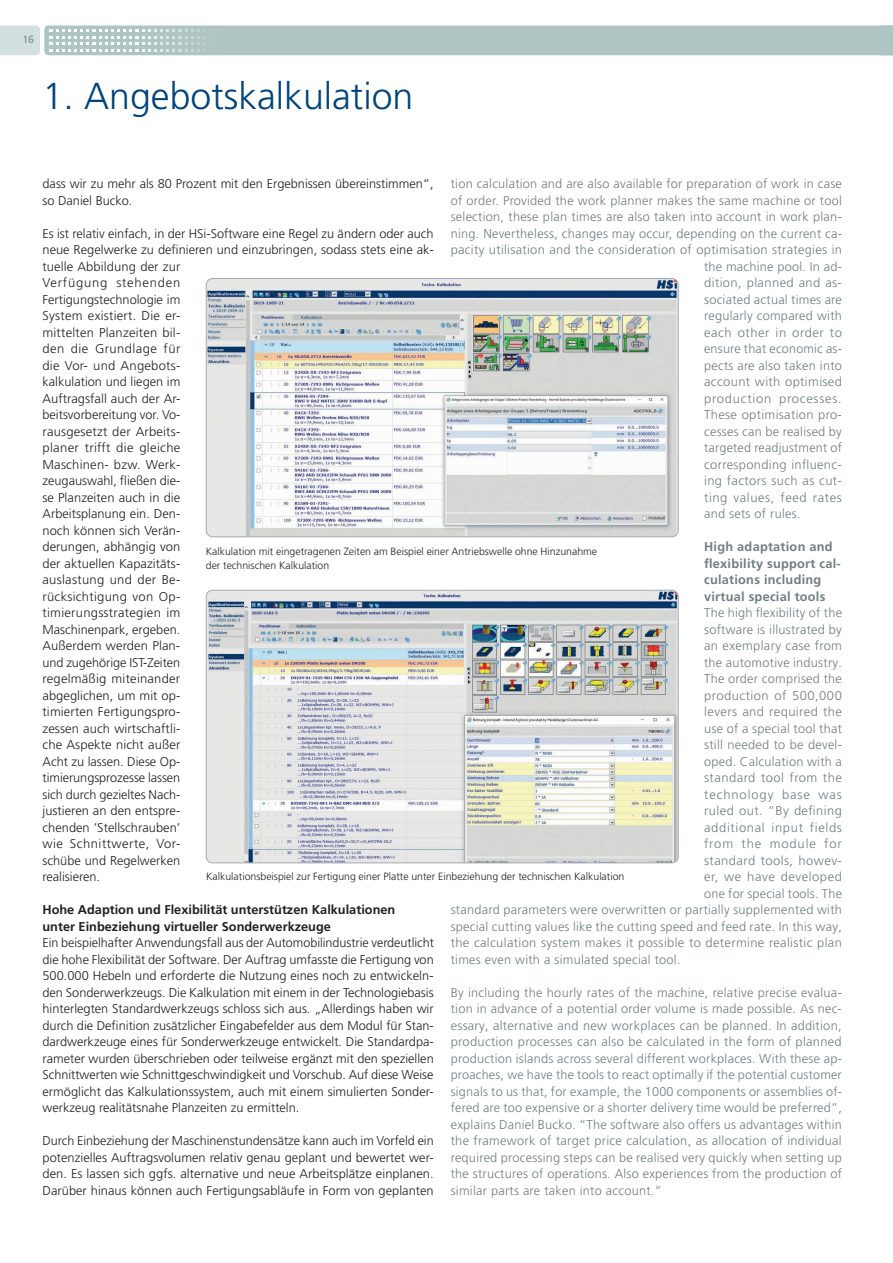
<style>
.page{position:relative;width:893px;height:1263px;background:#fff}
.page>*{position:absolute;margin:0;border:0;box-sizing:border-box;transform-origin:0 0}
.t1{font:300 37.5px "Frutiger LT Pro";color:#00447b}
.t2{font:300 12.75px/16.5px "Frutiger LT Pro";color:#231f20}
.t3{font:300 12.75px/16.5px "Frutiger LT Pro";letter-spacing:.02em;color:#717d83;text-align:justify}
.t4{font:700 12.75px/16.5px "Frutiger LT Pro";color:#231f20}
.t5{font:700 12.75px/16.5px "Frutiger LT Pro";letter-spacing:.02em;color:#717d83}
.t6{font:300 12.75px "Frutiger LT Pro";letter-spacing:.04em;color:#717d83}
.t7{font:300 12.75px "Frutiger LT Pro";letter-spacing:.05em;color:#717d83}
.t8{font:300 12.75px "Frutiger LT Pro";letter-spacing:.06em;color:#717d83}
.t9{font:300 12.75px "Frutiger LT Pro";letter-spacing:.07em;color:#717d83}
.t10{font:300 12.75px "Frutiger LT Pro";letter-spacing:.065em;color:#717d83}
.t11{font:300 10.5px/13.5px "Frutiger LT Pro";color:#231f20}
.t12{font:10.5px "Frutiger LT Pro";color:#719493}
</style>
<div class="page">
<svg style="left:0;top:26px;width:893px;height:29px;background:#b2c8c7"></svg>
<img style="left:206px;top:278px;width:471px;height:259px">
<div style="left:206px;top:278px;width:473px;height:259px;border:1px solid #a8a9ad;border-radius:6px"></div>
<img style="left:206px;top:590px;width:471px;height:273px">
<div style="left:206px;top:590px;width:473px;height:273px;border:1px solid #a8a9ad;border-radius:6px"></div>
<p class="t12" style="left:22px;top:33px;width:13px">16</p>
<h1 class="t1" style="left:43px;top:74px;width:372px">1. Angebotskalkulation</h1>
<p class="t3" style="left:451px;top:176px;width:393px">tion calculation and are also available for preparation of work in case</p>
<p class="t3" style="left:451px;top:192px;width:393px">of order. Provided the work planner makes the same machine or tool</p>
<p class="t3" style="left:451px;top:209px;width:393px">selection, these plan times are also taken into account in work plan-</p>
<p class="t3" style="left:451px;top:225px;width:393px">ning. Nevertheless, changes may occur, depending on the current ca-</p>
<p class="t3" style="left:451px;top:242px;width:393px">pacity utilisation and the consideration of optimisation strategies in</p>
<p class="t3" style="left:704px;top:258px;width:139px">the machine pool. In ad-</p>
<p class="t3" style="left:704px;top:275px;width:139px">dition, planned and as-</p>
<p class="t3" style="left:704px;top:291px;width:139px">sociated actual times are</p>
<p class="t3" style="left:704px;top:308px;width:139px">regularly compared with</p>
<p class="t6" style="left:704px;top:325px;width:139px">each other in order to</p>
<p class="t3" style="left:704px;top:341px;width:139px">ensure that economic as-</p>
<p class="t3" style="left:704px;top:357px;width:139px">pects are also taken into</p>
<p class="t3" style="left:704px;top:374px;width:139px">account with optimised</p>
<p class="t8" style="left:704px;top:391px;width:139px">production processes.</p>
<p class="t3" style="left:704px;top:407px;width:139px">These optimisation pro-</p>
<p class="t3" style="left:704px;top:423px;width:139px">cesses can be realised by</p>
<p class="t3" style="left:704px;top:440px;width:139px">targeted readjustment of</p>
<p class="t3" style="left:704px;top:456px;width:139px">corresponding influenc-</p>
<p class="t3" style="left:704px;top:473px;width:139px">ing factors such as cut-</p>
<p class="t6" style="left:704px;top:490px;width:139px">ting values, feed rates</p>
<p class="t3" style="left:704px;top:506px;width:98px">and sets of rules.</p>
<p class="t5" style="left:704px;top:538px;width:138px">High adaptation and flexibility support cal&shy;culations including virtual special tools</p>
<p class="t3" style="left:704px;top:605px;width:139px">The high flexibility of the</p>
<p class="t3" style="left:704px;top:621px;width:139px">software is illustrated by</p>
<p class="t3" style="left:704px;top:638px;width:139px">an exemplary case from</p>
<p class="t3" style="left:704px;top:654px;width:139px">the automotive industry.</p>
<p class="t3" style="left:704px;top:671px;width:139px">The order comprised the</p>
<p class="t3" style="left:704px;top:687px;width:139px">production of 500,000</p>
<p class="t3" style="left:704px;top:704px;width:139px">levers and required the</p>
<p class="t3" style="left:704px;top:720px;width:139px">use of a special tool that</p>
<p class="t3" style="left:704px;top:737px;width:139px">still needed to be devel-</p>
<p class="t3" style="left:704px;top:753px;width:139px">oped. Calculation with a</p>
<p class="t3" style="left:704px;top:770px;width:139px">standard tool from the</p>
<p class="t9" style="left:704px;top:787px;width:139px">technology base was</p>
<p class="t3" style="left:704px;top:803px;width:139px">ruled out. “By defining</p>
<p class="t7" style="left:704px;top:820px;width:139px">additional input fields</p>
<p class="t10" style="left:704px;top:836px;width:139px">from the module for</p>
<p class="t3" style="left:704px;top:852px;width:139px">standard tools, howev-</p>
<p class="t6" style="left:704px;top:869px;width:139px">er, we have developed</p>
<p class="t3" style="left:704px;top:885px;width:139px">one for special tools. The</p>
<p class="t3" style="left:451px;top:902px;width:393px">standard parameters were overwritten or partially supplemented with</p>
<p class="t3" style="left:451px;top:918px;width:393px">special cutting values like the cutting speed and feed rate. In this way,</p>
<p class="t3" style="left:451px;top:935px;width:393px">the calculation system makes it possible to determine realistic plan</p>
<p class="t3" style="left:451px;top:951px;width:231px">times even with a simulated special tool.</p>
<p class="t3" style="left:451px;top:984px;width:393px">By including the hourly rates of the machine, relative precise evalua&shy;tion in advance of a potential order volume is made possible. As nec&shy;essary, alternative and new workplaces can be planned. In addition, production processes can also be calculated in the form of planned production islands across several different workplaces. With these ap&shy;proaches, we have the tools to react optimally if the potential customer signals to us that, for example, the 1000 components or assemblies of&shy;fered are too expensive or a shorter delivery time would be preferred”, explains Daniel Bucko. “The software also offers us advantages within the framework of target price calculation, as allocation of individual required processing steps can be realised very quickly when setting up the structures of operations. Also experiences from the production of similar parts are taken into account.”</p>
<p class="t2" style="left:43px;top:176px;width:393px">dass wir zu mehr als 80 Prozent mit den Ergebnissen übereinstimmen“, so Daniel Bucko.</p>
<p class="t2" style="left:43px;top:225px;width:393px">Es ist relativ einfach, in der HSi-Software eine Regel zu ändern oder auch neue Regelwerke zu definieren und einzubringen, sodass stets eine ak&shy;tuelle Abbildung der zur<br>Verfügung stehenden<br>Fertigungstechnologie im<br>System existiert. Die er-<br>mittelten Planzeiten bil-<br>den die Grundlage für<br>die Vor- und Angebots-<br>kalkulation und liegen im<br>Auftragsfall auch der Ar-<br>beitsvorbereitung vor. Vo-<br>rausgesetzt der Arbeits-<br>planer trifft die gleiche<br>Maschinen- bzw. Werk-<br>zeugauswahl, fließen die-<br>se Planzeiten auch in die<br>Arbeitsplanung ein. Den-<br>noch können sich Verän-<br>derungen, abhängig von<br>der aktuellen Kapazitäts-<br>auslastung und der Be-<br>rücksichtigung von Op-<br>timierungsstrategien im<br>Maschinenpark, ergeben.<br>Außerdem werden Plan-<br>und zugehörige IST-Zeiten<br>regelmäßig miteinander<br>abgeglichen, um mit op-<br>timierten Fertigungspro-<br>zessen auch wirtschaftli-<br>che Aspekte nicht außer<br>Acht zu lassen. Diese Op-<br>timierungsprozesse lassen<br>sich durch gezieltes Nach-<br>justieren an den entspre-<br>chenden ’Stellschrauben’<br>wie Schnittwerte, Vor-<br>schübe und Regelwerken<br>realisieren.</p>
<p class="t4" style="left:43px;top:901px;width:354px">Hohe Adaption und Flexibilität unterstützen Kalkulationen unter Einbeziehung virtueller Sonderwerkzeuge</p>
<p class="t2" style="left:43px;top:935px;width:393px;text-align:justify">Ein beispielhafter Anwendungsfall aus der Automobilindustrie verdeutlicht die hohe Flexibilität der Software. Der Auftrag umfasste die Fertigung von 500.000 Hebeln und erforderte die Nutzung eines noch zu entwickeln&shy;den Sonderwerkzeugs. Die Kalkulation mit einem in der Technologiebasis hinterlegten Standardwerkzeugs schloss sich aus. „Allerdings haben wir durch die Definition zusätzlicher Eingabefelder aus dem Modul für Stan&shy;dardwerkzeuge eines für Sonderwerkzeuge entwickelt. Die Standardpa&shy;rameter wurden überschrieben oder teilweise ergänzt mit den speziellen Schnittwerten wie Schnittgeschwindigkeit und Vorschub. Auf diese Weise ermöglicht das Kalkulationssystem, auch mit einem simulierten Sonder&shy;werkzeug realitätsnahe Planzeiten zu ermitteln.</p>
<p class="t2" style="left:43px;top:1133px;width:393px;text-align:justify">Durch Einbeziehung der Maschinenstundensätze kann auch im Vorfeld ein potenzielles Auftragsvolumen relativ genau geplant und bewertet wer&shy;den. Es lassen sich ggfs. alternative und neue Arbeitsplätze einplanen.<br>Darüber hinaus können auch Fertigungsabläufe in Form von geplanten</p>
<p class="t11" style="left:206px;top:545px;width:393px">Kalkulation mit eingetragenen Zeiten am Beispiel einer Antriebswelle ohne Hinzunahme der technischen Kalkulation</p>
<p class="t11" style="left:206px;top:870px;width:420px">Kalkulationsbeispiel zur Fertigung einer Platte unter Einbeziehung der technischen Kalkulation</p>
</div>
